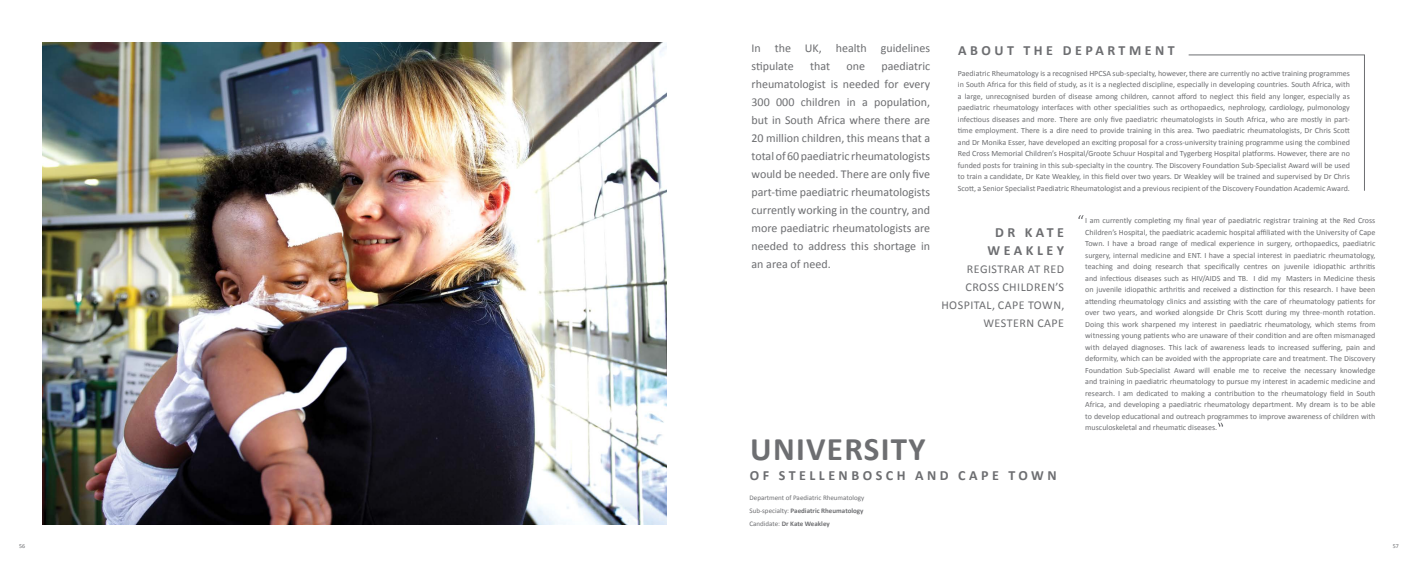
<style>
.page{position:relative;width:1418px;height:567px;background:#fff}
.page>*{position:absolute;margin:0;border:0;box-sizing:border-box;transform-origin:0 0}
.t1{font:700 33px "Calibri";letter-spacing:.04em;color:#6d6e71}
.t2{font:700 14px/18px "Calibri";letter-spacing:.25em;color:#6d6e71;text-align:center}
.t3{font:12px/18px "Calibri";color:#6d6e71}
.t4{font:12px/18px "Calibri";letter-spacing:.04em;color:#6d6e71;text-align:right}
.t5{font:8px/11.5px "Calibri";color:#6d6e71;text-align:justify}
.t6{font:7px/12.8px "Calibri";color:#6d6e71;text-align:justify}
.t7{font:6px "Calibri";color:#6d6e71}
.s1{font-weight:700}
</style>
<div class="page">
<img style="left:43px;top:43px;width:623px;height:481px">
<svg style="left:1078px;top:215px;width:5px;height:4px"></svg>
<svg style="left:1218px;top:423px;width:5px;height:4px"></svg>
<svg style="left:1188px;top:54px;width:176px;height:2px"></svg>
<h3 class="t3" style="left:751px;top:39px;width:180px">In the UK, health guidelines stipulate</h3>
<h2 class="t2" style="left:958px;top:41px;width:218px">ABOUT THE DEPARTMENT</h2>
<h3 class="t3" style="left:810px;top:57px;width:21px">that</h3>
<h3 class="t3" style="left:846px;top:57px;width:20px">one</h3>
<p class="t3" style="left:751px;top:57px;width:180px;text-align:justify;text-indent:130px">paediatric rheumatologist is needed for every 300 000 children in a population, but in South Africa where there are 20 million children, this means that a total of 60 paediatric rheumatologists would be needed. There are only five part-time paediatric rheumatologists currently working in the country, and more paediatric rheumatologists are needed to address this shortage in an area of need.</p>
<p class="t5" style="left:957px;top:67px;width:393px">Paediatric Rheumatology is a recognised HPCSA sub-specialty, however, there are currently no active training programmes in South Africa for this field of study, as it is a neglected discipline, especially in developing countries. South Africa, with a large, unrecognised burden of disease among children, cannot afford to neglect this field any longer, especially as paediatric rheumatology interfaces with other specialities such as orthopaedics, nephrology, cardiology, pulmonology infectious diseases and more. There are only five paediatric rheumatologists in South Africa, who are mostly in part&shy;time employment. There is a dire need to provide training in this area. Two paediatric rheumatologists, Dr Chris Scott and Dr Monika Esser, have developed an exciting proposal for a cross-university training programme using the combined Red Cross Memorial Children’s Hospital/Groote Schuur Hospital and Tygerberg Hospital platforms. However, there are no funded posts for training in this sub-specialty in the country. The Discovery Foundation Sub-Specialist Award will be used to train a candidate, Dr Kate Weakley, in this field over two years. Dr Weakley will be trained and supervised by Dr Chris Scott, a Senior Specialist Paediatric Rheumatologist and a previous recipient of the Discovery Foundation Academic Award.</p>
<p class="t5" style="left:1085px;top:215px;width:292px">I am currently completing my final year of paediatric registrar training at the Red Cross Children’s Hospital, the paediatric academic hospital affiliated with the University of Cape Town. I have a broad range of medical experience in surgery, orthopaedics, paediatric surgery, internal medicine and ENT. I have a special interest in paediatric rheumatology, teaching and doing research that specifically centres on juvenile idiopathic arthritis and infectious diseases such as HIV/AIDS and TB. I did my Masters in Medicine thesis on juvenile idiopathic arthritis and received a distinction for this research. I have been attending rheumatology clinics and assisting with the care of rheumatology patients for over two years, and worked alongside Dr Chris Scott during my three-month rotation.<br>Doing this work sharpened my interest in paediatric rheumatology, which stems from witnessing young patients who are unaware of their condition and are often mismanaged with delayed diagnoses. This lack of awareness leads to increased suffering, pain and deformity, which can be avoided with the appropriate care and treatment. The Discovery Foundation Sub-Specialist Award will enable me to receive the necessary knowledge and training in paediatric rheumatology to pursue my interest in academic medicine and research. I am dedicated to making a contribution to the rheumatology field in South Africa, and developing a paediatric rheumatology department. My dream is to be able to develop educational and outreach programmes to improve awareness of children with musculoskeletal and rheumatic diseases.</p>
<h2 class="t2" style="left:987px;top:223px;width:78px">DR KATE<br>WEAKLEY</h2>
<h3 class="t4" style="left:941px;top:260px;width:125px">REGISTRAR AT RED<br>CROSS CHILDREN’S<br>HOSPITAL, CAPE TOWN,<br>WESTERN CAPE</h3>
<h1 class="t1" style="left:750px;top:428px;width:177px">UNIVERSITY</h1>
<h2 class="t2" style="left:749px;top:467px;width:308px">OF STELLENBOSCH AND CAPE TOWN</h2>
<p class="t6" style="left:749px;top:492px;width:116px">Department of Paediatric Rheumatology Sub-specialty: <span class="s1">Paediatric Rheumatology </span>Candidate: <span class="s1">Dr Kate Weakley</span></p>
<p class="t7" style="left:19px;top:542px;width:8px">56</p>
<p class="t7" style="left:1392px;top:542px;width:8px">57</p>
</div>
